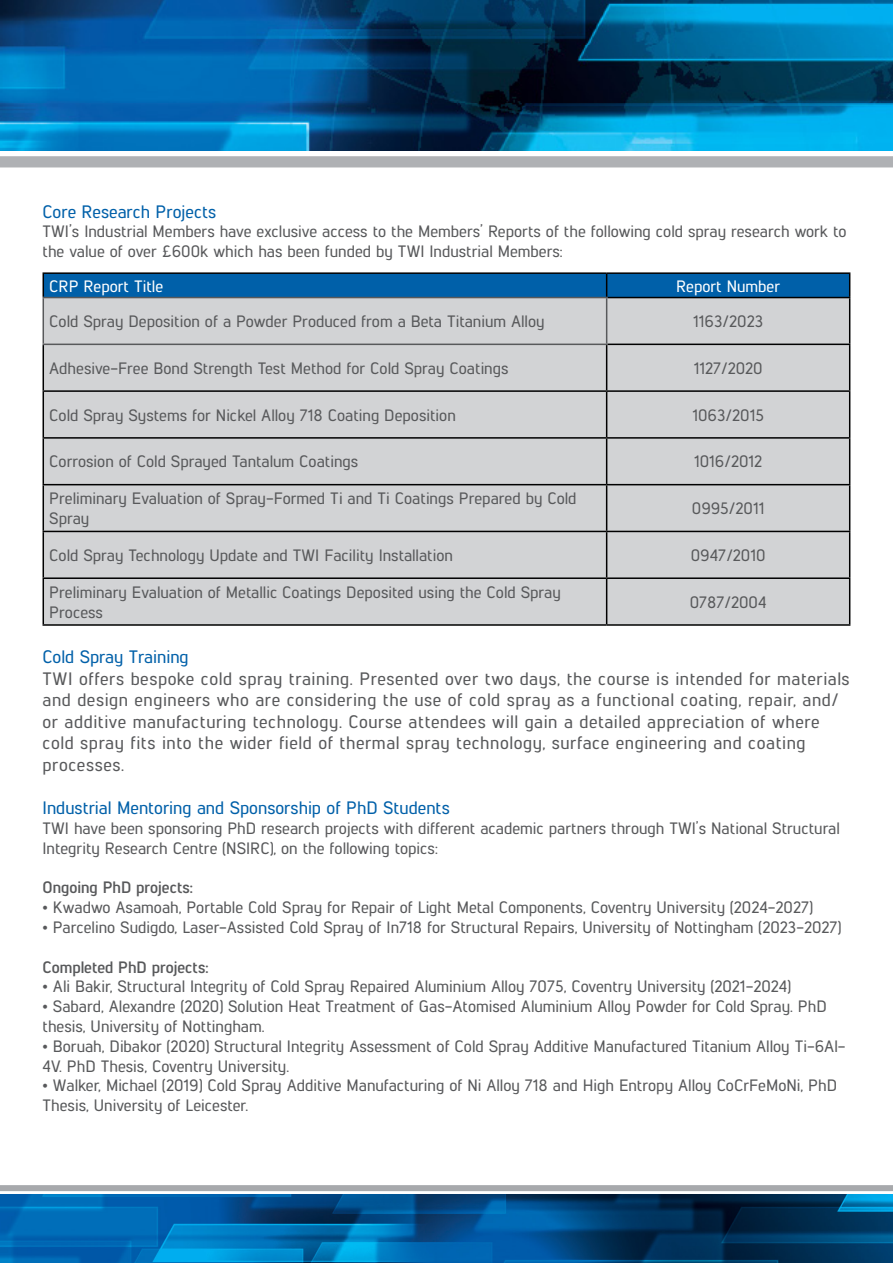
<style>
.page{position:relative;width:893px;height:1263px;background:#fff}
.page>*{position:absolute;margin:0;border:0;box-sizing:border-box;transform-origin:0 0}
.t1{font:500 18px/21.6px "Lintel";letter-spacing:.03em;color:#58595b}
.t2{font:500 18px "Lintel";color:#0060a9}
.t3{font:500 16.5px/19.8px "Lintel";color:#58595b}
.t4{font:700 16.5px "Lintel";color:#58595b}
.t5{font:500 16.5px "Lintel";color:#fff}
</style>
<div class="page">
<img style="left:0;top:1195px;width:893px;height:68px">
<div style="left:0;top:1185px;width:893px;height:6px;background:#a7a9ac"></div>
<div style="left:44px;top:298px;width:805px;height:326px;background:#d2d3d5"></div>
<hr style="left:43px;top:272px;width:564px;height:2px;background:#000">
<hr style="left:607px;top:272px;width:243px;height:2px;background:#000">
<svg style="left:43px;top:273px;width:807px;height:24px;background:#005ba0"></svg>
<hr style="left:607px;top:297px;width:243px;height:1px;background:#000">
<hr style="left:849px;top:298px;width:1px;height:46px;background:#000">
<hr style="left:43px;top:345px;width:1px;height:45px;background:#000">
<hr style="left:607px;top:344px;width:243px;height:1px;background:#000">
<hr style="left:606px;top:345px;width:1px;height:45px;background:#000">
<hr style="left:849px;top:345px;width:1px;height:45px;background:#000">
<hr style="left:43px;top:390px;width:564px;height:2px;background:#000">
<hr style="left:43px;top:392px;width:1px;height:45px;background:#000">
<hr style="left:607px;top:390px;width:243px;height:2px;background:#000">
<hr style="left:606px;top:392px;width:1px;height:45px;background:#000">
<hr style="left:849px;top:392px;width:1px;height:45px;background:#000">
<hr style="left:43px;top:437px;width:564px;height:2px;background:#000">
<hr style="left:43px;top:439px;width:1px;height:45px;background:#000">
<hr style="left:607px;top:437px;width:243px;height:2px;background:#000">
<hr style="left:606px;top:439px;width:1px;height:45px;background:#000">
<hr style="left:849px;top:439px;width:1px;height:45px;background:#000">
<hr style="left:43px;top:484px;width:564px;height:1px;background:#000">
<hr style="left:43px;top:485px;width:1px;height:46px;background:#000">
<hr style="left:607px;top:484px;width:243px;height:1px;background:#000">
<hr style="left:606px;top:485px;width:1px;height:46px;background:#000">
<hr style="left:849px;top:485px;width:1px;height:46px;background:#000">
<hr style="left:43px;top:531px;width:564px;height:1px;background:#000">
<hr style="left:43px;top:532px;width:1px;height:45px;background:#000">
<hr style="left:607px;top:531px;width:243px;height:1px;background:#000">
<hr style="left:606px;top:532px;width:1px;height:45px;background:#000">
<hr style="left:849px;top:532px;width:1px;height:45px;background:#000">
<hr style="left:43px;top:577px;width:564px;height:2px;background:#000">
<hr style="left:43px;top:579px;width:1px;height:45px;background:#000">
<hr style="left:607px;top:577px;width:243px;height:2px;background:#000">
<hr style="left:606px;top:579px;width:1px;height:45px;background:#000">
<hr style="left:849px;top:579px;width:1px;height:45px;background:#000">
<hr style="left:43px;top:624px;width:564px;height:2px;background:#000">
<hr style="left:607px;top:624px;width:243px;height:2px;background:#000">
<hr style="left:43px;top:297px;width:564px;height:1px;background:#58595b">
<hr style="left:43px;top:298px;width:1px;height:46px;background:#58595b">
<hr style="left:606px;top:298px;width:1px;height:46px;background:#58595b">
<hr style="left:43px;top:344px;width:564px;height:1px;background:#58595b">
<div style="left:0;top:156px;width:893px;height:11px;background:#afb1b4"></div>
<img style="left:0;top:0;width:893px;height:151px">
<p class="t2" style="left:43px;top:199px;width:175px">Core Research Projects</p>
<p class="t3" style="left:43px;top:221px;width:806px">TWI’s Industrial Members have exclusive access to the Members’ Reports of the following cold spray research work to the value of over £600k which has been funded by TWI Industrial Members:</p>
<p class="t5" style="left:49px;top:274px;width:115px">CRP Report Title</p>
<p class="t5" style="left:676px;top:274px;width:105px">Report Number</p>
<p class="t3" style="left:49px;top:310px;width:497px">Cold Spray Deposition of a Powder Produced from a Beta Titanium Alloy</p>
<p class="t3" style="left:693px;top:310px;width:72px">1163/2023</p>
<p class="t3" style="left:49px;top:357px;width:461px">Adhesive-Free Bond Strength Test Method for Cold Spray Coatings</p>
<p class="t3" style="left:694px;top:357px;width:70px">1127/2020</p>
<p class="t3" style="left:49px;top:404px;width:408px">Cold Spray Systems for Nickel Alloy 718 Coating Deposition</p>
<p class="t3" style="left:692px;top:404px;width:73px">1063/2015</p>
<p class="t3" style="left:49px;top:451px;width:311px">Corrosion of Cold Sprayed Tantalum Coatings</p>
<p class="t3" style="left:694px;top:451px;width:70px">1016/2012</p>
<p class="t3" style="left:49px;top:488px;width:529px">Preliminary Evaluation of Spray-Formed Ti and Ti Coatings Prepared by Cold<br>Spray</p>
<p class="t3" style="left:692px;top:498px;width:74px">0995/2011</p>
<p class="t3" style="left:49px;top:544px;width:405px">Cold Spray Technology Update and TWI Facility Installation</p>
<p class="t3" style="left:691px;top:544px;width:76px">0947/2010</p>
<p class="t3" style="left:49px;top:581px;width:513px">Preliminary Evaluation of Metallic Coatings Deposited using the Cold Spray<br>Process</p>
<p class="t3" style="left:690px;top:591px;width:78px">0787/2004</p>
<p class="t2" style="left:43px;top:644px;width:148px">Cold Spray Training</p>
<p class="t1" style="left:43px;top:666px;width:809px">TWI offers bespoke cold spray training. Presented over two days, the course is intended for materials and design engineers who are considering the use of cold spray as a functional coating, repair, and/ or additive manufacturing technology. Course attendees will gain a detailed appreciation of where cold spray fits into the wider field of thermal spray technology, surface engineering and coating processes.</p>
<p class="t2" style="left:43px;top:795px;width:409px">Industrial Mentoring and Sponsorship of PhD Students</p>
<p class="t3" style="left:43px;top:817px;width:799px">TWI have been sponsoring PhD research projects with different academic partners through TWI’s National Structural<br>Integrity Research Centre (NSIRC), on the following topics:</p>
<p class="t4" style="left:43px;top:876px;width:152px">Ongoing PhD projects:</p>
<p class="t3" style="left:43px;top:896px;width:772px">• Kwadwo Asamoah, Portable Cold Spray for Repair of Light Metal Components, Coventry University (2024-2027)</p>
<p class="t3" style="left:43px;top:916px;width:800px">• Parcelino Sudigdo, Laser-Assisted Cold Spray of In718 for Structural Repairs, University of Nottingham (2023-2027)</p>
<p class="t4" style="left:43px;top:955px;width:168px">Completed PhD projects:</p>
<p class="t3" style="left:43px;top:976px;width:750px">• Ali Bakir, Structural Integrity of Cold Spray Repaired Aluminium Alloy 7075, Coventry University (2021-2024)</p>
<p class="t3" style="left:43px;top:995px;width:786px">• Sabard, Alexandre (2020) Solution Heat Treatment of Gas-Atomised Aluminium Alloy Powder for Cold Spray. PhD thesis, University of Nottingham.</p>
<p class="t3" style="left:43px;top:1035px;width:804px">• Boruah, Dibakor (2020) Structural Integrity Assessment of Cold Spray Additive Manufactured Titanium Alloy Ti-6Al-<br>4V. PhD Thesis, Coventry University.</p>
<p class="t3" style="left:43px;top:1075px;width:796px">• Walker, Michael (2019) Cold Spray Additive Manufacturing of Ni Alloy 718 and High Entropy Alloy CoCrFeMoNi, PhD<br>Thesis, University of Leicester.</p>
</div>
